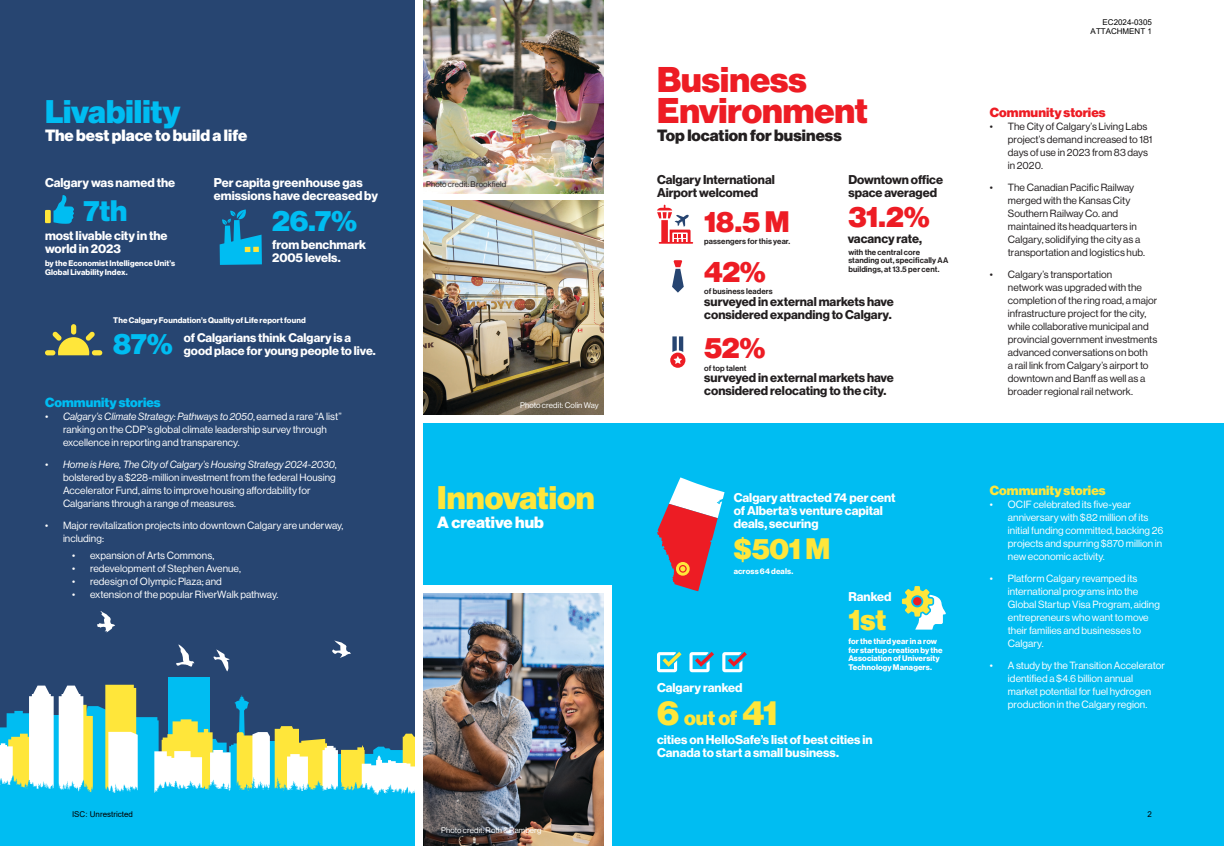
<style>
.page{position:relative;width:1224px;height:846px;background:#fff}
.page>*{position:absolute;margin:0;border:0;box-sizing:border-box;transform-origin:0 0}
.t1{font:35px/31px "N Haas Grotesk DS Pro 95 Blk";color:#ed1c24}
.t2{font:32px "N Haas Grotesk DS Pro 95 Blk";color:#00bdf2}
.t3{font:32px "N Haas Grotesk DS Pro 95 Blk";color:#ffe63a}
.Stat_red{font:29px "N Haas Grotesk DS Pro 95 Blk";letter-spacing:-.02em;color:#ed1c24}
.Stat_blue{font:29px "N Haas Grotesk DS Pro 95 Blk";letter-spacing:-.005em;color:#00bdf2}
.Stat_yellow{font:29px "N Haas Grotesk DS Pro 95 Blk";letter-spacing:-.01em;color:#ffe63a}
.Stat_yellow-2{font:20.3px "N Haas Grotesk DS Pro 95 Blk";color:#ffe63a}
.t4{font:16px "N Haas Grotesk DS Pro 95 Blk";letter-spacing:.005em;color:#fff}
.t5{font:16px "N Haas Grotesk DS Pro 95 Blk";letter-spacing:.005em;color:#231f20}
.t6{font:13px "N Haas Grotesk DS Pro 95 Blk";letter-spacing:.005em;color:#00bdf2}
.t7{font:13px "N Haas Grotesk DS Pro 95 Blk";letter-spacing:.005em;color:#ed1c24}
.t8{font:13px "N Haas Grotesk DS Pro 95 Blk";letter-spacing:.005em;color:#ffe63a}
.Body{font:12.5px/13px "N Haas Grotesk DS Pro 75 Bd";color:#fff}
.Body-2{font:12.5px/13px "N Haas Grotesk DS Pro 75 Bd";color:#231f20}
.Body-3{font:12.2px/13px "N Haas Grotesk DS Pro 75 Bd";color:#fff}
.t9{font:10.2px/13px "N Haas Grotesk DS Pro 55 Rg";letter-spacing:.005em;color:#fff}
.t10{font:10.2px/13px "N Haas Grotesk DS Pro 55 Rg";letter-spacing:.005em;color:#231f20}
.Folio___Sources{font:8px/8.5px "N Haas Grotesk DS Pro 65 Md";letter-spacing:.015em;color:#231f20}
.Body-4{font:8px/8.5px "N Haas Grotesk DS Pro 75 Bd";letter-spacing:.015em;color:#fff}
.Folio___Sources-2{font:8px/8.5px "N Haas Grotesk DS Pro 75 Bd";letter-spacing:.015em;color:#fff}
.Folio___Sources-3{font:8px "N Haas Grotesk DS Pro 55 Rg";letter-spacing:.01em;color:#fff}
.t11{font:8px/9.6px "Arial";color:#000;text-align:right}
.Folio___Sources-4{font:8px "N Haas Grotesk DS Pro 55 Rg";letter-spacing:.015em;color:#231f20}
.s1{font-family:"N Haas Grotesk DS Pro 56 It"}
.s2{font-size:34.3px}
</style>
<div class="page">
<div style="left:423px;top:423px;width:801px;height:423px;background:#00bdf2"></div>
<div style="left:0;top:0;width:423px;height:846px;background:#274571"></div>
<svg style="left:45px;top:195px;width:29px;height:29px"></svg>
<svg style="left:220px;top:209px;width:42px;height:56px"></svg>
<div style="left:45px;top:350px;width:10px;height:5px;background:#ffe63a;border-radius:3px"></div>
<div style="left:92px;top:350px;width:10px;height:5px;background:#ffe63a;border-radius:3px"></div>
<div style="left:71px;top:324px;width:5px;height:11px;background:#ffe63a;border-radius:3px"></div>
<svg style="left:52px;top:332px;width:43px;height:23px"></svg>
<div style="left:169px;top:677px;width:41px;height:124px;background:#00bdf2"></div>
<svg style="left:0;top:685px;width:416px;height:161px"></svg>
<svg style="left:97px;top:611px;width:18px;height:22px"></svg>
<svg style="left:332px;top:640px;width:19px;height:18px"></svg>
<svg style="left:176px;top:644px;width:19px;height:23px"></svg>
<svg style="left:213px;top:649px;width:17px;height:23px"></svg>
<img style="left:423px;top:592px;width:182px;height:254px">
<div style="left:416px;top:0;width:7px;height:846px;background:#fff"></div>
<div style="left:419px;top:585px;width:193px;height:7px;background:#fff"></div>
<svg style="left:657px;top:205px;width:36px;height:39px"></svg>
<img style="left:423px;top:200px;width:181px;height:215px">
<img style="left:423px;top:0;width:181px;height:194px">
<svg style="left:657px;top:477px;width:68px;height:114px"></svg>
<svg style="left:902px;top:586px;width:44px;height:44px"></svg>
<div style="left:605px;top:585px;width:7px;height:261px;background:#fff"></div>
<svg style="left:657px;top:652px;width:25px;height:20px"></svg>
<svg style="left:689px;top:652px;width:25px;height:20px"></svg>
<svg style="left:722px;top:652px;width:25px;height:20px"></svg>
<svg style="left:672px;top:260px;width:12px;height:33px"></svg>
<svg style="left:670px;top:336px;width:15px;height:32px"></svg>
<div style="left:913px;top:597px;width:9px;height:8px;background:#ed1c24;border-radius:50%"></div>
<h3 class="t2" style="left:45px;top:93px;width:137px">Livability</h3>
<h4 class="t4" style="left:45px;top:126px;width:204px">The best place to build a life</h4>
<p class="Body" style="left:45px;top:177px;width:132px">Calgary was named the</p>
<p class="Stat_blue" style="left:83px;top:194px;width:45px">7th</p>
<p class="Body" style="left:45px;top:230px;width:124px">most livable city in the world in 2023</p>
<p class="Body-4" style="left:45px;top:259px;width:132px">by the Economist Intelligence Unit’s<br>Global Livability Index.</p>
<p class="Body" style="left:214px;top:177px;width:166px">Per capita greenhouse gas emissions have decreased by</p>
<p class="Stat_blue" style="left:272px;top:204px;width:86px">26.7%</p>
<p class="Body" style="left:272px;top:239px;width:95px">from benchmark<br>2005 levels.</p>
<p class="Body-4" style="left:113px;top:316px;width:194px">The Calgary Foundation’s Quality of Life report found</p>
<p class="Stat_blue" style="left:113px;top:327px;width:61px">87%</p>
<p class="Body-3" style="left:184px;top:331px;width:193px">of Calgarians think Calgary is a good place for young people to live.</p>
<h4 class="t6" style="left:45px;top:395px;width:117px">Community stories</h4>
<p class="t9" style="left:63px;top:410px;width:280px;text-indent:-18px"><span class="s1">• Calgary’s Climate Strategy: Pathways to 2050</span>, earned a rare “A list” ranking on the CDP’s global climate leadership survey through excellence in reporting and transparency.</p>
<p class="t9" style="left:63px;top:458px;width:275px;text-indent:-18px"><span class="s1">• Home is Here, The City of Calgary’s Housing Strategy 2024-2030</span>, bolstered by a $228-million investment from the federal Housing Accelerator Fund, aims to improve housing affordability for Calgarians through a range of measures.</p>
<p class="t9" style="left:63px;top:519px;width:282px;text-indent:-18px">• Major revitalization projects into downtown Calgary are underway, including:</p>
<p class="t9" style="left:72px;top:549px;width:144px">• expansion of Arts Commons,</p>
<p class="t9" style="left:72px;top:562px;width:170px">• redevelopment of Stephen Avenue,</p>
<p class="t9" style="left:72px;top:575px;width:151px">• redesign of Olympic Plaza; and</p>
<p class="t9" style="left:72px;top:588px;width:208px">• extension of the popular RiverWalk pathway.</p>
<p class="Folio___Sources-4" style="left:426px;top:180px;width:82px">Photo credit: Brookfield</p>
<p class="Folio___Sources-3" style="left:520px;top:401px;width:80px">Photo credit: Colin Way</p>
<h3 class="t3" style="left:437px;top:479px;width:159px">Innovation</h3>
<h4 class="t4" style="left:437px;top:513px;width:108px">A creative hub</h4>
<h3 class="t1" style="left:657px;top:65px;width:212px">Business<br>Environment</h3>
<h4 class="t5" style="left:657px;top:126px;width:186px">Top location for business</h4>
<p class="Body-2" style="left:657px;top:174px;width:119px">Calgary International<br>Airport welcomed</p>
<p class="Stat_red" style="left:704px;top:205px;width:87px">18.5 M</p>
<p class="Folio___Sources" style="left:704px;top:237px;width:87px">passengers for this year.</p>
<p class="Body-2" style="left:848px;top:173px;width:96px">Downtown office space averaged</p>
<h3 class="Stat_red" style="left:848px;top:199px;width:83px">31.2%</h3>
<p class="Body-2" style="left:848px;top:232px;width:76px">vacancy rate,</p>
<p class="Folio___Sources" style="left:848px;top:248px;width:101px">with the central core standing out, specifically AA buildings, at 13.5 per cent.</p>
<p class="Stat_red" style="left:704px;top:255px;width:63px">42%</p>
<p class="Folio___Sources" style="left:704px;top:287px;width:70px">of business leaders</p>
<p class="Body-2" style="left:704px;top:296px;width:191px">surveyed in external markets have considered expanding to Calgary.</p>
<p class="Stat_red" style="left:704px;top:331px;width:63px">52%</p>
<p class="Folio___Sources" style="left:704px;top:364px;width:44px">of top talent</p>
<p class="Body-2" style="left:704px;top:372px;width:191px">surveyed in external markets have considered relocating to the city.</p>
<p class="Body" style="left:734px;top:492px;width:163px">Calgary attracted 74 per cent of Alberta’s venture capital deals, securing</p>
<p class="Stat_yellow" style="left:734px;top:532px;width:98px">$501 M</p>
<p class="Folio___Sources-2" style="left:734px;top:567px;width:61px">across 64 deals.</p>
<p class="Body" style="left:848px;top:591px;width:45px">Ranked</p>
<p class="Stat_yellow" style="left:848px;top:602px;width:39px">1st</p>
<p class="Folio___Sources-2" style="left:848px;top:637px;width:96px">for the third year in a row for startup creation by the<br>Association of University<br>Technology Managers.</p>
<p class="Body" style="left:657px;top:682px;width:87px">Calgary ranked</p>
<p class="Stat_yellow-2" style="left:657px;top:706px;width:122px"><span class="s2">6</span> out of <span class="s2">41</span></p>
<p class="Body" style="left:657px;top:733px;width:217px">cities on HelloSafe’s list of best cities in<br>Canada to start a small business.</p>
<p class="t11" style="left:1091px;top:17px;width:63px">EC2024-0305<br>ATTACHMENT 1</p>
<h4 class="t7" style="left:990px;top:105px;width:117px">Community stories</h4>
<p class="t10" style="left:1008px;top:120px;width:146px;text-indent:-18px">• The City of Calgary’s Living Labs project’s demand increased to 181 days of use in 2023 from 83 days in 2020.</p>
<p class="t10" style="left:1008px;top:181px;width:139px;text-indent:-18px">• The Canadian Pacific Railway merged with the Kansas City<br>Southern Railway Co. and maintained its headquarters in<br>Calgary, solidifying the city as a transportation and logistics hub.</p>
<p class="t10" style="left:1008px;top:268px;width:151px;text-indent:-18px">• Calgary’s transportation<br>network was upgraded with the completion of the ring road, a major infrastructure project for the city, while collaborative municipal and provincial government investments advanced conversations on both<br>a rail link from Calgary’s airport to downtown and Banff as well as a broader regional rail network.</p>
<h4 class="t8" style="left:990px;top:483px;width:117px">Community stories</h4>
<p class="t9" style="left:1008px;top:498px;width:157px;text-indent:-18px">• OCIF celebrated its five-year anniversary with $82 million of its initial funding committed, backing 26 projects and spurring $870 million in new economic activity.</p>
<p class="t9" style="left:1008px;top:572px;width:154px;text-indent:-18px">• Platform Calgary revamped its international programs into the<br>Global Startup Visa Program, aiding entrepreneurs who want to move their families and businesses to<br>Calgary.</p>
<p class="t9" style="left:1008px;top:659px;width:158px;text-indent:-18px">• A study by the Transition Accelerator identified a $4.6 billion annual market potential for fuel hydrogen production in the Calgary region.</p>
<p class="t11" style="left:72px;top:809px;width:62px">ISC: Unrestricted</p>
<p class="t11" style="left:1148px;top:809px;width:6px">2</p>
<p class="Folio___Sources-3" style="left:441px;top:825px;width:102px">Photo credit: Roth &amp; Ramberg</p>
</div>
